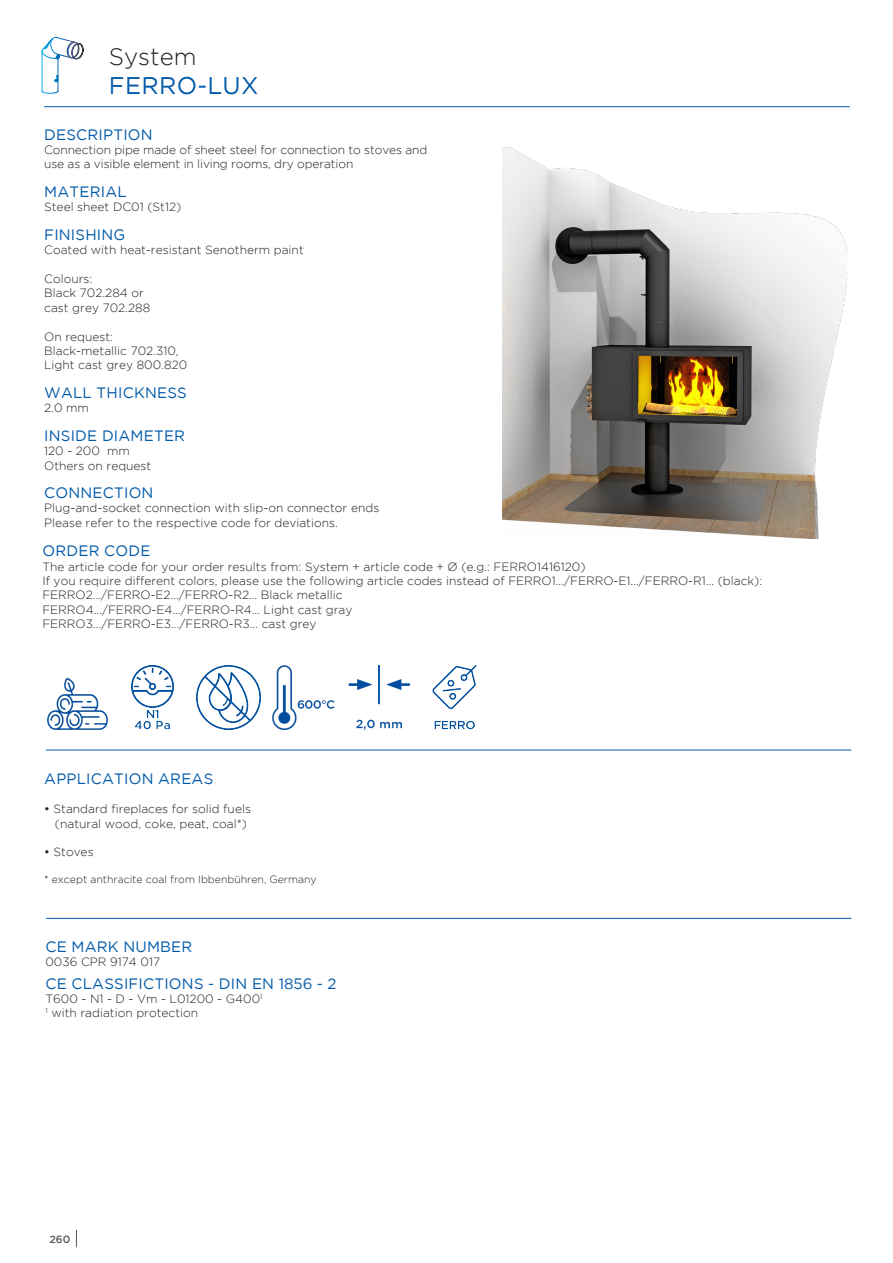
<style>
.page{position:relative;width:893px;height:1263px;background:#fff}
.page>*{position:absolute;margin:0;border:0;box-sizing:border-box;transform-origin:0 0}
.t1{font:24px "Gotham";letter-spacing:.015em;color:#015aaa}
.t2{font:300 24px "Gotham";color:#231f20}
.t3{font:15px "Gotham";letter-spacing:.015em;color:#015aaa}
.t4{font:300 12px/14.4px "Gotham";color:#231f20}
.t5{font:300 10.5px "Gotham";color:#231f20}
.t6{font:500 10.5px "Gotham";color:#57585a}
.s1{font-weight:400}
</style>
<div class="page">
<svg style="left:76px;top:1230px;width:1px;height:17px"></svg>
<svg style="left:41px;top:37px;width:43px;height:57px"></svg>
<hr style="left:44px;top:106px;width:806px;height:1px;background:#015aaa">
<img style="left:131px;top:665px;width:43px;height:64px">
<img style="left:348px;top:665px;width:63px;height:64px">
<img style="left:196px;top:665px;width:64px;height:64px">
<img style="left:503px;top:147px;width:345px;height:392px">
<img style="left:47px;top:677px;width:61px;height:52px">
<img style="left:272px;top:665px;width:63px;height:64px">
<img style="left:432px;top:665px;width:45px;height:64px">
<hr style="left:46px;top:750px;width:805px;height:1px;background:#015aaa">
<hr style="left:46px;top:918px;width:805px;height:1px;background:#015aaa">
<h1 class="t2" style="left:109px;top:42px;width:89px">System</h1>
<h1 class="t1" style="left:109px;top:70px;width:151px">FERRO-LUX</h1>
<p class="t3" style="left:44px;top:125px;width:110px">DESCRIPTION</p>
<p class="t4" style="left:44px;top:142px;width:385px">Connection pipe made of sheet steel for connection to stoves and use as a visible element in living rooms, dry operation</p>
<p class="t3" style="left:44px;top:182px;width:84px">MATERIAL</p>
<p class="t4" style="left:44px;top:199px;width:139px">Steel sheet DC01 (St12)</p>
<p class="t3" style="left:44px;top:225px;width:83px">FINISHING</p>
<p class="t4" style="left:44px;top:242px;width:261px">Coated with heat-resistant Senotherm paint</p>
<p class="t4" style="left:44px;top:271px;width:108px">Colours:<br>Black 702.284 or cast grey 702.288</p>
<p class="t4" style="left:44px;top:329px;width:145px">On request:<br>Black-metallic 702.310,<br>Light cast grey 800.820</p>
<p class="t3" style="left:44px;top:383px;width:144px">WALL THICKNESS</p>
<p class="t4" style="left:44px;top:400px;width:46px">2.0 mm</p>
<p class="t3" style="left:44px;top:426px;width:142px">INSIDE DIAMETER</p>
<p class="t4" style="left:44px;top:443px;width:109px">120 - 200 mm<br>Others on request</p>
<p class="t3" style="left:44px;top:483px;width:111px">CONNECTION</p>
<p class="t4" style="left:44px;top:501px;width:337px">Plug-and-socket connection with slip-on connector ends<br>Please refer to the respective code for deviations.</p>
<p class="t3" style="left:42px;top:541px;width:109px">ORDER CODE</p>
<p class="t4" style="left:42px;top:559px;width:721px">The article code for your order results from: System + article code + Ø (e.g.: FERRO1416120)<br>If you require different colors, please use the following article codes instead of FERRO1.../FERRO-E1.../FERRO-R1... (black):<br>FERRO2.../FERRO-E2.../FERRO-R2... Black metallic<br>FERRO4.../FERRO-E4.../FERRO-R4... Light cast gray<br>FERRO3.../FERRO-E3.../FERRO-R3... cast grey</p>
<p class="t3" style="left:44px;top:769px;width:170px">APPLICATION AREAS</p>
<p class="t4" style="left:44px;top:801px;width:208px;text-align:center"><span class="s1">•</span> Standard fireplaces for solid fuels (natural wood, coke, peat, coal*)</p>
<p class="t4" style="left:44px;top:844px;width:51px"><span class="s1">•</span> Stoves</p>
<p class="t5" style="left:44px;top:873px;width:274px">* except anthracite coal from Ibbenbühren, Germany</p>
<p class="t3" style="left:46px;top:937px;width:148px">CE MARK NUMBER</p>
<p class="t4" style="left:45px;top:954px;width:116px">0036 CPR 9174 017</p>
<p class="t3" style="left:46px;top:973px;width:293px">CE CLASSIFICTIONS - DIN EN 1856 - 2</p>
<p class="t4" style="left:45px;top:991px;width:219px">T600 - N1 - D - Vm - L01200 - G400<sup>1<br>1</sup> with radiation protection</p>
<p class="t6" style="left:49px;top:1232px;width:22px">260</p>
</div>
